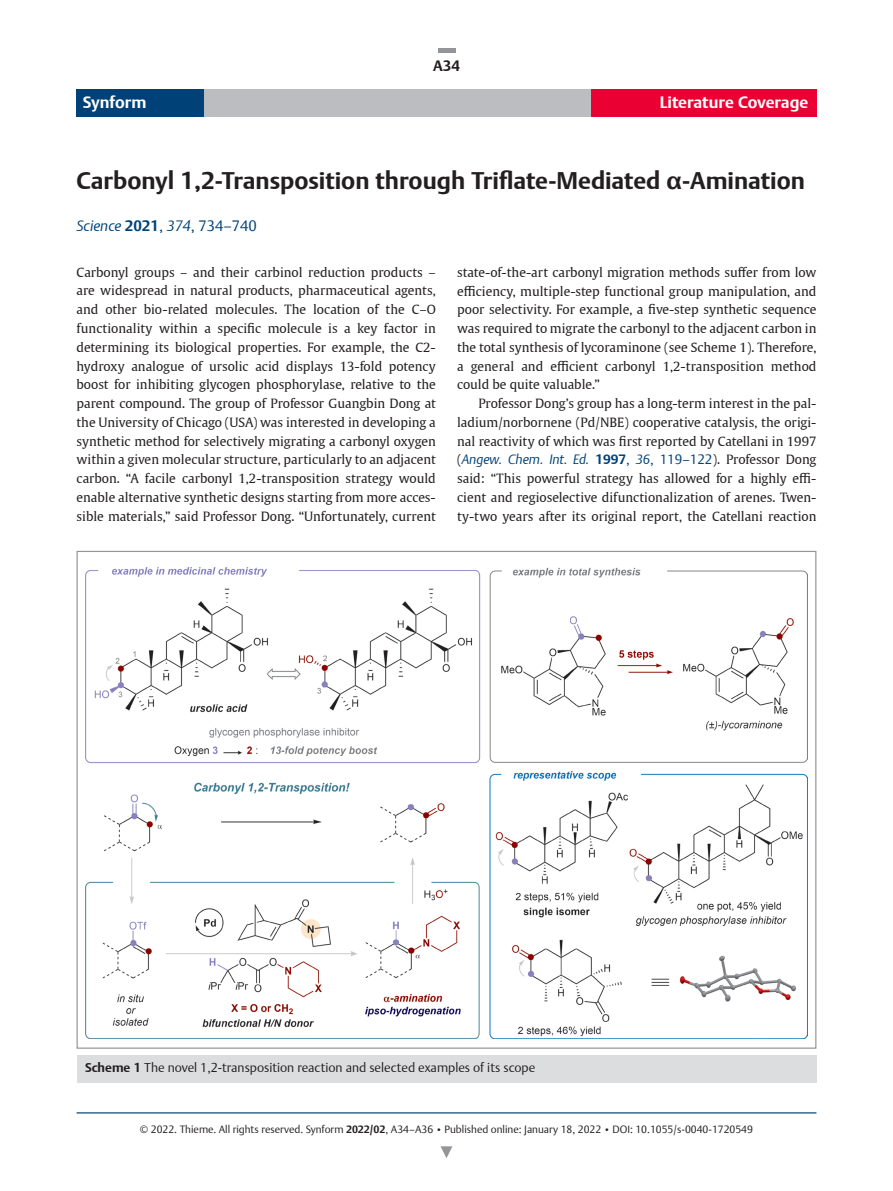
<style>
.page{position:relative;width:893px;height:1191px;background:#fff}
.page>*{position:absolute;margin:0;border:0;box-sizing:border-box;transform-origin:0 0}
.t1{font:700 24px "Thieme Argo 2011";color:#231f20}
.t2{font:700 16.5px "Thieme Argo 2011";color:#fff}
.t3{font:italic 300 15px "Thieme Argo 2011";color:#004277}
.t4{font:700 15px "Thieme Argo 2011";color:#231f20}
.t5{font:italic 300 13.5px "Thieme Argo 2011";color:#004277}
.t6{font:12.75px/18.8px "Thieme Gulliver 2011";color:#231f20;text-align:justify}
.t7{font:300 12.75px "Thieme Argo 2011";color:#231f20}
.t8{font:300 10.5px "Thieme Argo 2011";color:#231f20}
.s1{font-weight:700;font-style:normal}
.s2{font-style:normal}
.s3{font-family:"Thieme Gulliver 2011";font-weight:400;font-style:normal;font-size:12.75px;color:#231f20}
.s4{font-weight:700}
.s5{font-size:9px}
</style>
<div class="page">
<hr style="left:77px;top:1112px;width:739px;height:1px;background:#004277">
<div style="left:77px;top:89px;width:739px;height:28px;background:#bcbdc0"></div>
<div style="left:591px;top:89px;width:225px;height:28px;background:#eb0034"></div>
<div style="left:77px;top:89px;width:127px;height:28px;background:#004277"></div>
<svg style="left:441px;top:1146px;width:11px;height:12px"></svg>
<div style="left:438px;top:48px;width:17px;height:5px;background:#939598"></div>
<img style="left:85px;top:567px;width:723px;height:471px">
<div style="left:77px;top:1055px;width:739px;height:28px;background:#dcdddf"></div>
<p class="t4" style="left:433px;top:56px;width:28px">A34</p>
<p class="t2" style="left:83px;top:91px;width:65px">Synform</p>
<p class="t2" style="left:660px;top:91px;width:150px">Literature Coverage</p>
<h1 class="t1" style="left:77px;top:164px;width:730px">Carbonyl 1,2-Transposition through Triflate-Mediated α-Amination</h1>
<p class="t3" style="left:77px;top:216px;width:182px">Science <span class="s1">2021</span><span class="s2">,</span> 374<span class="s2">, 734–740</span></p>
<p class="t6" style="left:77px;top:262px;width:361px">Carbonyl groups – and their carbinol reduction products – are widespread in natural products, pharmaceutical agents, and other bio-related molecules. The location of the C–O function-ality within a specific molecule is a key factor in determining its biological properties. For example, the C2- hydroxy analogue of ursolic acid displays 13-fold potency boost for inhibiting glycogen phosphorylase, relative to the parent compound. The group of Professor Guangbin Dong at the University of Chicago (USA) was interested in developing a synthetic method for selectively migrating a carbonyl oxygen within a given molecular structure, particularly to an adjacent carbon. “A facile carbonyl 1,2-transposition strategy would enable alternative synthetic designs starting from more acces&shy;sible materials,” said Professor Dong. “Unfortunately, current</p>
<p class="t6" style="left:457px;top:262px;width:361px">state-of-the-art carbonyl migration methods suffer from low efficiency, multiple-step functional group manipulation, and poor selectivity. For example, a five-step synthetic sequence was required to migrate the carbonyl to the adjacent carbon in the total synthesis of lycoraminone (see Scheme 1). Therefore, a general and efficient carbonyl 1,2-transposition method could be quite valuable.”</p>
<p class="t6" style="left:457px;top:393px;width:361px;text-indent:21px">Professor Dong’s group has a long-term interest in the pal&shy;ladium/norbornene (Pd/NBE) cooperative catalysis, the origi&shy;nal reactivity of which was first reported by Catellani in 1997</p>
<p class="t5" style="left:457px;top:450px;width:361px"><span class="s3">(</span>Angew. Chem. Int. Ed. <span class="s1">1997</span><span class="s2">,</span> 36<span class="s2">, 119–122</span><span class="s3">). Professor Dong</span></p>
<p class="t6" style="left:457px;top:468px;width:361px">said: “This powerful strategy has allowed for a highly effi&shy;cient and regioselective difunctionalization of arenes. Twen&shy;ty-two years after its original report, the Catellani reaction</p>
<p class="t7" style="left:85px;top:1059px;width:452px"><span class="s4">Scheme 1</span> The novel 1,2-transposition reaction and selected examples of its scope</p>
<p class="t8" style="left:140px;top:1122px;width:614px">© 2022. Thieme. All rights reserved. Synform <span class="s4">2022/02</span>, A34–A36 <span class="s5">•</span> Published online: January 18, 2022 <span class="s5">•</span> DOI: 10.1055/s-0040-1720549</p>
</div>
